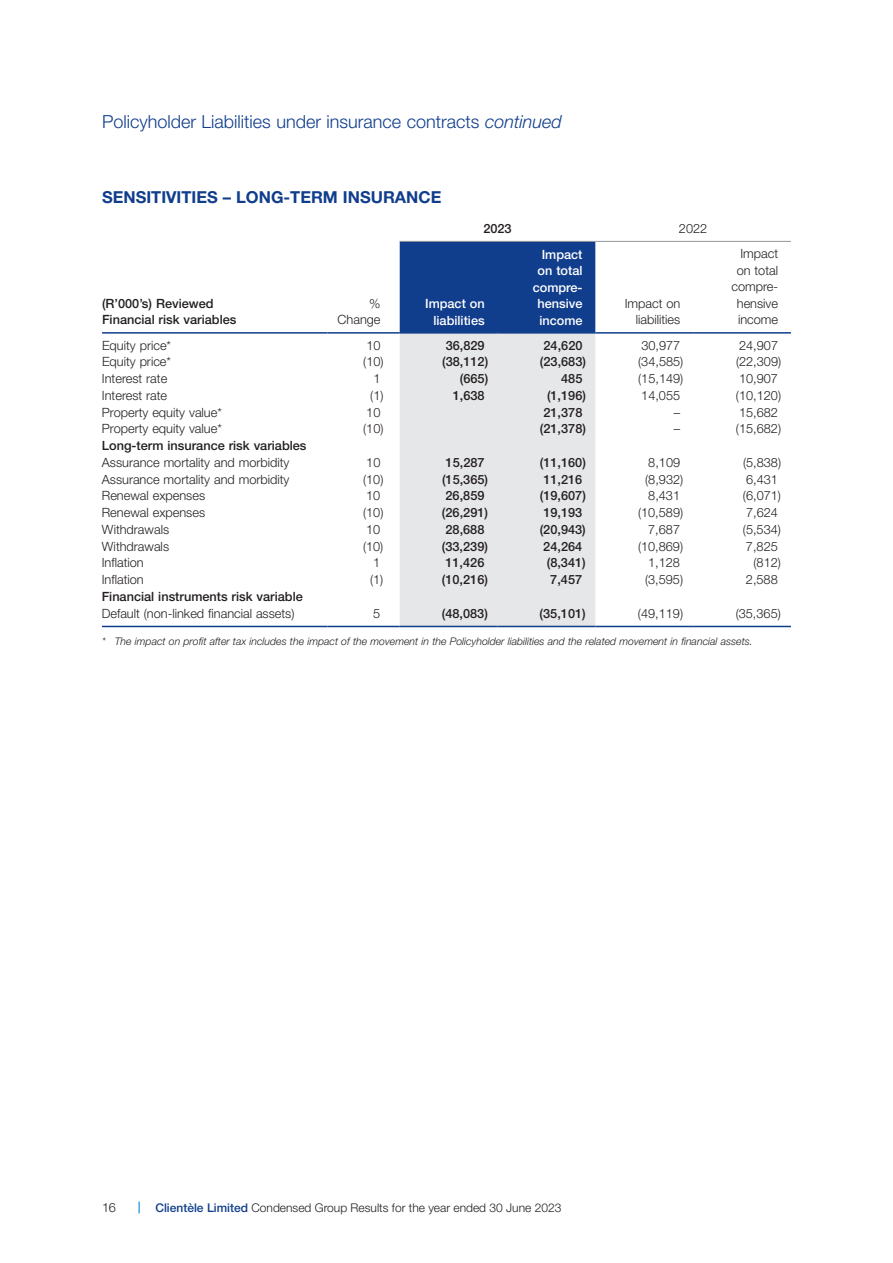
<style>
.page{position:relative;width:893px;height:1263px;background:#fff}
.page>*{position:absolute;margin:0;border:0;box-sizing:border-box;transform-origin:0 0}
.t1{font:300 18px "Helvetica Neue LT Std";color:#103d8c}
.t2{font:700 16.5px "Helvetica Neue LT Std";color:#103d8c}
.t3{font:300 12.75px/16.5px "Helvetica Neue LT Std";color:#231f20;text-align:right}
.t4{font:500 12.75px/16.5px "Helvetica Neue LT Std";color:#231f20}
.t5{font:500 12.75px/16.5px "Helvetica Neue LT Std";color:#fff;text-align:right}
.t6{font:300 12px "Helvetica Neue LT Std";color:#231f20}
.t7{font:italic 300 10.5px "Helvetica Neue LT Std";color:#231f20}
.s1{font-style:italic}
.s2{font-weight:500;color:#103d8c}
</style>
<div class="page">
<svg style="left:138px;top:1201px;width:2px;height:12px"></svg>
<div style="left:400px;top:242px;width:195px;height:90px;background:#103d8c"></div>
<div style="left:400px;top:334px;width:195px;height:292px;background:#e6e7e9"></div>
<hr style="left:400px;top:241px;width:97px;height:1px;background:#939598">
<hr style="left:497px;top:241px;width:98px;height:1px;background:#939598">
<hr style="left:595px;top:241px;width:98px;height:1px;background:#939598">
<hr style="left:693px;top:241px;width:98px;height:1px;background:#939598">
<hr style="left:102px;top:332px;width:225px;height:2px;background:#103d8c">
<hr style="left:327px;top:332px;width:73px;height:2px;background:#103d8c">
<hr style="left:400px;top:332px;width:97px;height:2px;background:#103d8c">
<hr style="left:497px;top:332px;width:98px;height:2px;background:#103d8c">
<hr style="left:595px;top:332px;width:98px;height:2px;background:#103d8c">
<hr style="left:693px;top:332px;width:98px;height:2px;background:#103d8c">
<hr style="left:102px;top:626px;width:225px;height:1px;background:#103d8c">
<hr style="left:327px;top:626px;width:73px;height:1px;background:#103d8c">
<hr style="left:400px;top:626px;width:97px;height:1px;background:#103d8c">
<hr style="left:497px;top:626px;width:98px;height:1px;background:#103d8c">
<hr style="left:595px;top:626px;width:98px;height:1px;background:#103d8c">
<hr style="left:693px;top:626px;width:98px;height:1px;background:#103d8c">
<h1 class="t1" style="left:102px;top:110px;width:461px">Policyholder Liabilities under insurance contracts <span class="s1">continued</span></h1>
<p class="t2" style="left:102px;top:187px;width:341px">SENSITIVITIES – LONG-TERM INSURANCE</p>
<p class="t4" style="left:483px;top:220px;width:30px">2023</p>
<p class="t3" style="left:679px;top:220px;width:30px">2022</p>
<p class="t4" style="left:102px;top:295px;width:136px">(R’000’s) Reviewed<br>Financial risk variables</p>
<p class="t3" style="left:338px;top:295px;width:44px">%<br>Change</p>
<p class="t5" style="left:425px;top:295px;width:61px">Impact on liabilities</p>
<p class="t5" style="left:533px;top:246px;width:51px">Impact on total compre&shy;hensive income</p>
<p class="t3" style="left:625px;top:295px;width:57px">Impact on liabilities</p>
<p class="t3" style="left:731px;top:245px;width:48px">Impact on total compre&shy;hensive income</p>
<p class="t3" style="left:102px;top:337px;width:71px">Equity price*</p>
<p class="t3" style="left:366px;top:337px;width:16px">10</p>
<p class="t4" style="left:446px;top:337px;width:40px">36,829</p>
<p class="t4" style="left:543px;top:337px;width:40px">24,620</p>
<p class="t3" style="left:641px;top:337px;width:40px">30,977</p>
<p class="t3" style="left:739px;top:337px;width:40px">24,907</p>
<p class="t3" style="left:102px;top:353px;width:71px">Equity price*</p>
<p class="t3" style="left:363px;top:353px;width:22px">(10)</p>
<p class="t4" style="left:442px;top:353px;width:48px">(38,112)</p>
<p class="t4" style="left:540px;top:353px;width:48px">(23,683)</p>
<p class="t3" style="left:638px;top:353px;width:47px">(34,585)</p>
<p class="t3" style="left:736px;top:353px;width:47px">(22,309)</p>
<p class="t3" style="left:102px;top:370px;width:67px">Interest rate</p>
<p class="t3" style="left:373px;top:370px;width:9px">1</p>
<p class="t4" style="left:460px;top:370px;width:30px">(665)</p>
<p class="t4" style="left:561px;top:370px;width:23px">485</p>
<p class="t3" style="left:638px;top:370px;width:47px">(15,149)</p>
<p class="t3" style="left:739px;top:370px;width:40px">10,907</p>
<p class="t3" style="left:102px;top:387px;width:67px">Interest rate</p>
<p class="t3" style="left:370px;top:387px;width:15px">(1)</p>
<p class="t4" style="left:453px;top:387px;width:33px">1,638</p>
<p class="t4" style="left:547px;top:387px;width:40px">(1,196)</p>
<p class="t3" style="left:641px;top:387px;width:40px">14,055</p>
<p class="t3" style="left:736px;top:387px;width:47px">(10,120)</p>
<p class="t3" style="left:102px;top:404px;width:121px">Property equity value*</p>
<p class="t3" style="left:366px;top:404px;width:16px">10</p>
<p class="t4" style="left:543px;top:404px;width:40px">21,378</p>
<p class="t3" style="left:674px;top:404px;width:8px">–</p>
<p class="t3" style="left:739px;top:404px;width:40px">15,682</p>
<p class="t3" style="left:102px;top:420px;width:121px">Property equity value*</p>
<p class="t3" style="left:363px;top:420px;width:22px">(10)</p>
<p class="t4" style="left:540px;top:420px;width:48px">(21,378)</p>
<p class="t3" style="left:674px;top:420px;width:8px">–</p>
<p class="t3" style="left:736px;top:420px;width:47px">(15,682)</p>
<p class="t4" style="left:102px;top:437px;width:206px">Long-term insurance risk variables</p>
<p class="t3" style="left:102px;top:454px;width:189px">Assurance mortality and morbidity</p>
<p class="t3" style="left:366px;top:454px;width:16px">10</p>
<p class="t4" style="left:446px;top:454px;width:40px">15,287</p>
<p class="t4" style="left:540px;top:454px;width:48px">(11,160)</p>
<p class="t3" style="left:648px;top:454px;width:33px">8,109</p>
<p class="t3" style="left:743px;top:454px;width:40px">(5,838)</p>
<p class="t3" style="left:102px;top:471px;width:189px">Assurance mortality and morbidity</p>
<p class="t3" style="left:363px;top:471px;width:22px">(10)</p>
<p class="t4" style="left:442px;top:471px;width:48px">(15,365)</p>
<p class="t4" style="left:543px;top:471px;width:40px">11,216</p>
<p class="t3" style="left:645px;top:471px;width:40px">(8,932)</p>
<p class="t3" style="left:746px;top:471px;width:33px">6,431</p>
<p class="t3" style="left:102px;top:487px;width:105px">Renewal expenses</p>
<p class="t3" style="left:366px;top:487px;width:16px">10</p>
<p class="t4" style="left:446px;top:487px;width:40px">26,859</p>
<p class="t4" style="left:540px;top:487px;width:48px">(19,607)</p>
<p class="t3" style="left:648px;top:487px;width:33px">8,431</p>
<p class="t3" style="left:743px;top:487px;width:40px">(6,071)</p>
<p class="t3" style="left:102px;top:504px;width:105px">Renewal expenses</p>
<p class="t3" style="left:363px;top:504px;width:22px">(10)</p>
<p class="t4" style="left:442px;top:504px;width:48px">(26,291)</p>
<p class="t4" style="left:543px;top:504px;width:40px">19,193</p>
<p class="t3" style="left:638px;top:504px;width:47px">(10,589)</p>
<p class="t3" style="left:746px;top:504px;width:33px">7,624</p>
<p class="t3" style="left:102px;top:521px;width:69px">Withdrawals</p>
<p class="t3" style="left:366px;top:521px;width:16px">10</p>
<p class="t4" style="left:445px;top:521px;width:40px">28,688</p>
<p class="t4" style="left:540px;top:521px;width:48px">(20,943)</p>
<p class="t3" style="left:648px;top:521px;width:33px">7,687</p>
<p class="t3" style="left:743px;top:521px;width:40px">(5,534)</p>
<p class="t3" style="left:102px;top:538px;width:69px">Withdrawals</p>
<p class="t3" style="left:363px;top:538px;width:22px">(10)</p>
<p class="t4" style="left:442px;top:538px;width:48px">(33,239)</p>
<p class="t4" style="left:543px;top:538px;width:40px">24,264</p>
<p class="t3" style="left:638px;top:538px;width:47px">(10,869)</p>
<p class="t3" style="left:746px;top:538px;width:33px">7,825</p>
<p class="t3" style="left:102px;top:554px;width:44px">Inflation</p>
<p class="t3" style="left:373px;top:554px;width:9px">1</p>
<p class="t4" style="left:445px;top:554px;width:40px">11,426</p>
<p class="t4" style="left:547px;top:554px;width:40px">(8,341)</p>
<p class="t3" style="left:648px;top:554px;width:33px">1,128</p>
<p class="t3" style="left:753px;top:554px;width:29px">(812)</p>
<p class="t3" style="left:102px;top:571px;width:44px">Inflation</p>
<p class="t3" style="left:370px;top:571px;width:15px">(1)</p>
<p class="t4" style="left:442px;top:571px;width:48px">(10,216)</p>
<p class="t4" style="left:550px;top:571px;width:33px">7,457</p>
<p class="t3" style="left:645px;top:571px;width:40px">(3,595)</p>
<p class="t3" style="left:746px;top:571px;width:33px">2,588</p>
<p class="t4" style="left:102px;top:588px;width:203px">Financial instruments risk variable</p>
<p class="t3" style="left:102px;top:605px;width:194px">Default (non-linked financial assets)</p>
<p class="t3" style="left:373px;top:605px;width:9px">5</p>
<p class="t4" style="left:442px;top:605px;width:48px">(48,083)</p>
<p class="t4" style="left:540px;top:605px;width:48px">(35,101)</p>
<p class="t3" style="left:638px;top:605px;width:47px">(49,119)</p>
<p class="t3" style="left:736px;top:605px;width:47px">(35,365)</p>
<p class="t7" style="left:102px;top:635px;width:652px">* The impact on profit after tax includes the impact of the movement in the Policyholder liabilities and the related movement in financial assets.</p>
<p class="t3" style="left:102px;top:1199px;width:15px">16</p>
<p class="t6" style="left:155px;top:1200px;width:407px"><span class="s2">Clientèle Limited</span> Condensed Group Results for the year ended 30 June 2023</p>
</div>
